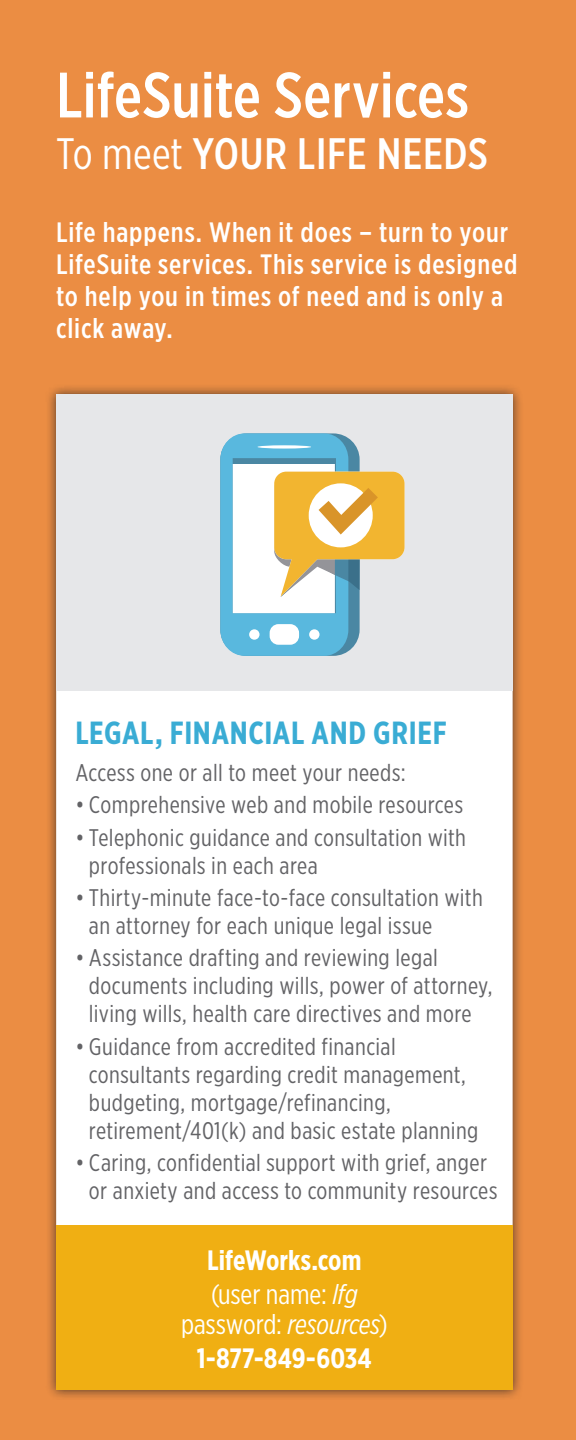
<style>
.page{position:relative;width:576px;height:1440px;background:#eb8d43}
.page>*{position:absolute;margin:0;border:0;box-sizing:border-box;transform-origin:0 0}
.t1{font:500 64px "Gotham X Narrow";color:#fff}
.t2{font:500 44px "Gotham X Narrow";letter-spacing:.015em;color:#fff}
.t3{font:700 32px "Gotham X Narrow";letter-spacing:.02em;color:#3aacd4}
.t4{font:500 28px/32px "Gotham X Narrow";letter-spacing:.03em;color:#fff}
.t5{font:700 28px/34.4px "Gotham X Narrow";letter-spacing:-.005em;color:#fff}
.t6{font:24px/28px "Gotham X Narrow";letter-spacing:.02em;color:#636366}
.s1{font-weight:400}
.s2{font-weight:400;font-style:italic}
</style>
<div class="page">
<div style="left:45px;top:384px;width:478px;height:1016px;background:#231f20;opacity:.75"></div>
<div style="left:56px;top:395px;width:457px;height:995px;background:#fff;border:2px solid #fff"></div>
<div style="left:56px;top:1225px;width:457px;height:165px;background:#f0af13"></div>
<div style="left:56px;top:395px;width:457px;height:296px;background:#e6e7e9"></div>
<svg style="left:220px;top:433px;width:185px;height:223px"></svg>
<div style="left:309px;top:629px;width:11px;height:11px;background:#fff;border-radius:50%"></div>
<div style="left:249px;top:629px;width:11px;height:11px;background:#fff;border-radius:50%"></div>
<svg style="left:258px;top:445px;width:53px;height:4px"></svg>
<h1 class="t1" style="left:56px;top:56px;width:414px">LifeSuite Services</h1>
<h2 class="t2" style="left:56px;top:127px;width:433px"><span class="s1">To meet</span> YOUR LIFE NEEDS</h2>
<p class="t4" style="left:56px;top:216px;width:463px">Life happens. When it does – turn to your LifeSuite services. This service is designed to help you in times of need and is only a click away.</p>
<h3 class="t3" style="left:75px;top:713px;width:373px">LEGAL, FINANCIAL AND GRIEF</h3>
<p class="t6" style="left:75px;top:758px;width:332px">Access one or all to meet your needs:</p>
<p class="t6" style="left:75px;top:791px;width:389px">• Comprehensive web and mobile resources</p>
<p class="t6" style="left:89px;top:823px;width:379px;text-indent:-14px">• Telephonic guidance and consultation with professionals in each area</p>
<p class="t6" style="left:89px;top:883px;width:395px;text-indent:-14px">• Thirty-minute face-to-face consultation with an attorney for each unique legal issue</p>
<p class="t6" style="left:89px;top:944px;width:405px;text-indent:-14px">• Assistance drafting and reviewing legal documents including wills, power of attorney, living wills, health care directives and more</p>
<p class="t6" style="left:89px;top:1032px;width:391px;text-indent:-14px">• Guidance from accredited financial consultants regarding credit management, budgeting, mortgage/refinancing, retirement/401(k) and basic estate planning</p>
<p class="t6" style="left:75px;top:1148px;width:424px;text-align:center">• Caring, confidential support with grief, anger or anxiety and access to community resources</p>
<p class="t5" style="left:207px;top:1242px;width:156px">LifeWorks.com <span class="s1">(user name:</span> <span class="s2">lfg</span></p>
<p class="t5" style="left:181px;top:1307px;width:208px;text-align:center"><span class="s1">password:</span> <span class="s2">resources</span><span class="s1">)<br></span>1-877-849-6034</p>
</div>
